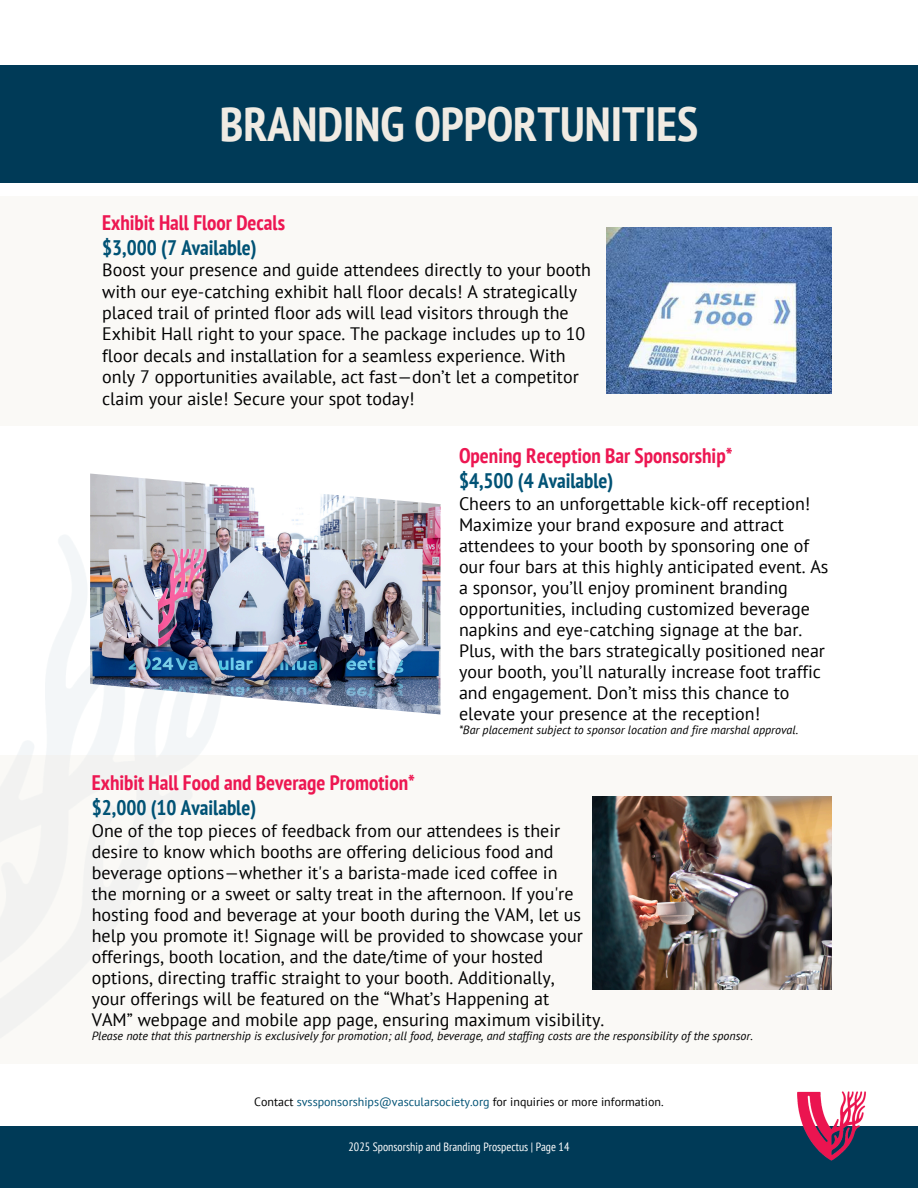
<style>
.page{position:relative;width:918px;height:1188px;background:#fff}
.page>*{position:absolute;margin:0;border:0;box-sizing:border-box;transform-origin:0 0}
.t1{font:700 condensed 48px "PT Sans";color:#f0ebe3}
.t2{font:700 condensed 21px "PT Sans";color:#ed1752}
.t3{font:700 condensed 21px "PT Sans";color:#005275}
.t4{font:18px/21px "PT Sans";color:#000}
.t5{font:italic 12px "PT Sans";color:#000}
.t6{font:12px "PT Sans";color:#000}
.t7{font:condensed 12px "PT Sans";color:#fff}
.s1{color:#005275}
</style>
<div class="page">
<div style="left:0;top:1126px;width:918px;height:62px;background:#003a57"></div>
<img style="left:797px;top:1091px;width:69px;height:70px">
<div style="left:0;top:756px;width:918px;height:308px;background:#faf9f6"></div>
<div style="left:0;top:196px;width:918px;height:229px;background:#faf9f6"></div>
<img style="left:606px;top:227px;width:225px;height:167px">
<div style="left:0;top:65px;width:918px;height:117px;background:#003a57"></div>
<img style="left:90px;top:474px;width:350px;height:240px">
<img style="left:593px;top:796px;width:238px;height:194px">
<h1 class="t1" style="left:220px;top:92px;width:480px">BRANDING OPPORTUNITIES</h1>
<p class="t2" style="left:102px;top:209px;width:184px">Exhibit Hall Floor Decals</p>
<p class="t3" style="left:102px;top:234px;width:156px">$3,000 (7 Available)</p>
<p class="t4" style="left:102px;top:259px;width:490px">Boost your presence and guide attendees directly to your booth with our eye-catching exhibit hall floor decals! A strategically placed trail of printed floor ads will lead visitors through the Exhibit Hall right to your space. The package includes up to 10 floor decals and installation for a seamless experience. With only 7 opportunities available, act fast—don’t let a competitor claim your aisle! Secure your spot today!</p>
<p class="t2" style="left:459px;top:442px;width:275px">Opening Reception Bar Sponsorship*</p>
<p class="t3" style="left:459px;top:467px;width:156px">$4,500 (4 Available)</p>
<p class="t4" style="left:459px;top:493px;width:371px">Cheers to an unforgettable kick-off reception!<br>Maximize your brand exposure and attract attendees to your booth by sponsoring one of our four bars at this highly anticipated event. As a sponsor, you’ll enjoy prominent branding opportunities, including customized beverage napkins and eye-catching signage at the bar.<br>Plus, with the bars strategically positioned near your booth, you’ll naturally increase foot traffic and engagement. Don’t miss this chance to elevate your presence at the reception!</p>
<p class="t5" style="left:459px;top:722px;width:341px">*Bar placement subject to sponsor location and fire marshal approval.</p>
<p class="t2" style="left:92px;top:769px;width:325px">Exhibit Hall Food and Beverage Promotion*</p>
<p class="t3" style="left:92px;top:794px;width:166px">$2,000 (10 Available)</p>
<p class="t4" style="left:92px;top:820px;width:514px">One of the top pieces of feedback from our attendees is their desire to know which booths are offering delicious food and beverage options—whether it's a barista-made iced coffee in<br>the morning or a sweet or salty treat in the afternoon. If you're hosting food and beverage at your booth during the VAM, let us help you promote it! Signage will be provided to showcase your offerings, booth location, and the date/time of your hosted options, directing traffic straight to your booth. Additionally,<br>your offerings will be featured on the “What’s Happening at<br>VAM” webpage and mobile app page, ensuring maximum visibility.</p>
<p class="t5" style="left:92px;top:1028px;width:663px">Please note that this partnership is exclusively for promotion; all food, beverage, and staffing costs are the responsibility of the sponsor.</p>
<p class="t6" style="left:254px;top:1094px;width:411px">Contact <span class="s1">svssponsorships@vascularsociety.org</span> for inquiries or more information.</p>
<p class="t7" style="left:349px;top:1139px;width:222px">2025 Sponsorship and Branding Prospectus | Page 14</p>
</div>
